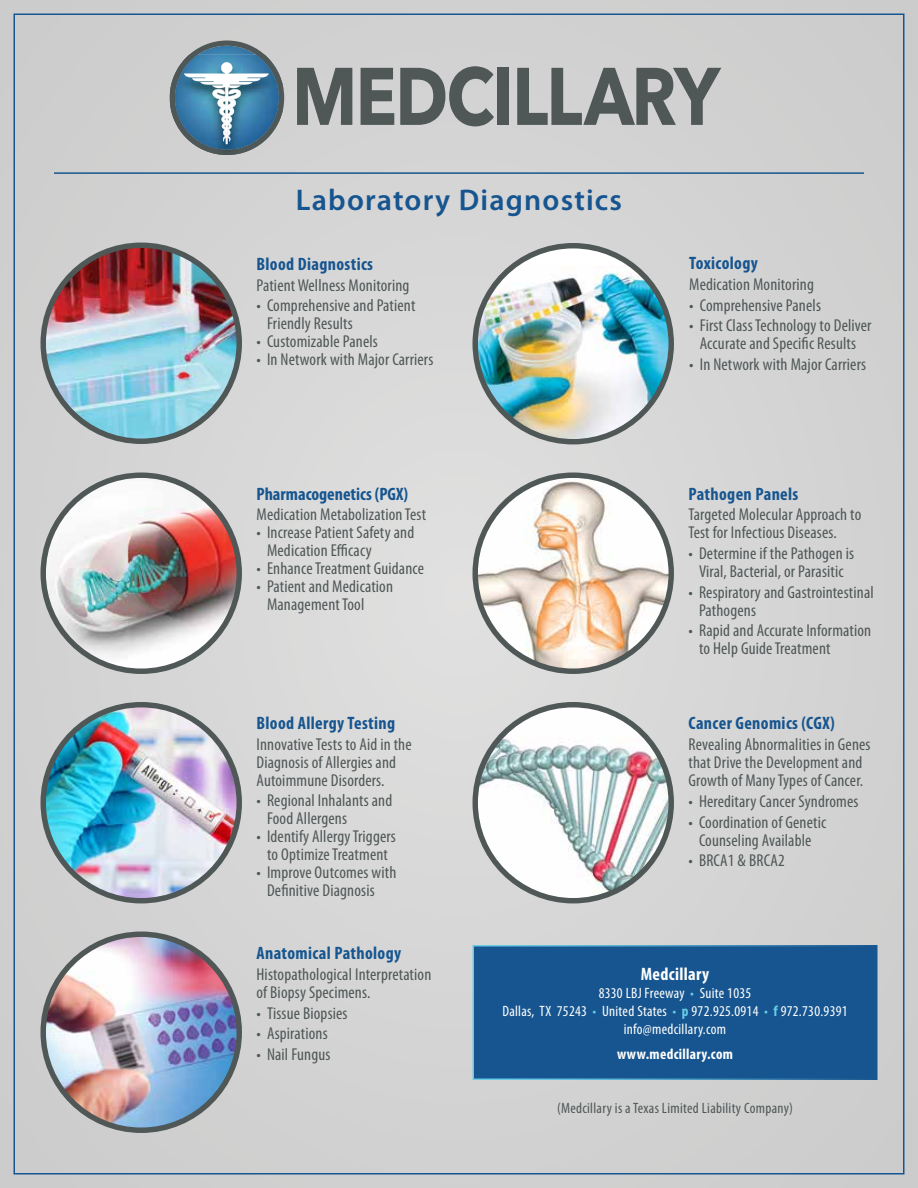
<style>
.page{position:relative;width:918px;height:1188px;background:#d4d3d3}
.page>*{position:absolute;margin:0;border:0;box-sizing:border-box;transform-origin:0 0}
.t1{font:600 30px "Myriad Pro";letter-spacing:.04em;color:#16558f}
.t2{font:700 condensed 18px "Myriad Pro";letter-spacing:.02em;color:#16558f}
.t3{font:700 condensed 18px "Myriad Pro";color:#16558f}
.t4{font:700 condensed 18px "Myriad Pro";letter-spacing:.02em;color:#fff}
.t5{font:condensed 17.25px/18px "Myriad Pro";letter-spacing:.01em;color:#4f5757}
.t6{font:condensed 15px/18px "Myriad Pro";letter-spacing:.02em;color:#fff;text-align:center}
.t7{font:condensed 15px "Myriad Pro";letter-spacing:.02em;color:#4f5757}
.t8{font:700 condensed 15px "Myriad Pro";letter-spacing:.02em;color:#fff}
.s1{color:#68cce7}
.s2{font-weight:700;color:#68cce7}
</style>
<div class="page">
<div style="left:473px;top:946px;width:404px;height:133px;background:#16558f"></div>
<img style="left:475px;top:478px;width:196px;height:193px">
<div style="left:473px;top:473px;width:201px;height:201px;border:5px solid #4f5757;border-radius:50%"></div>
<img style="left:43px;top:934px;width:196px;height:196px;border-radius:98px">
<div style="left:41px;top:932px;width:201px;height:201px;border:5px solid #4f5757;border-radius:50%"></div>
<img style="left:43px;top:705px;width:196px;height:196px;border-radius:98px">
<div style="left:41px;top:702px;width:201px;height:201px;border:5px solid #4f5757;border-radius:50%"></div>
<img style="left:43px;top:245px;width:196px;height:196px;border-radius:98px">
<div style="left:41px;top:243px;width:201px;height:201px;border:5px solid #4f5757;border-radius:50%"></div>
<svg style="left:475px;top:246px;width:196px;height:196px;background:#e6e7e7"></svg>
<img style="left:475px;top:266px;width:196px;height:174px">
<div style="left:473px;top:243px;width:201px;height:201px;border:5px solid #4f5757;border-radius:50%"></div>
<img style="left:475px;top:705px;width:196px;height:196px;border-radius:98px">
<div style="left:473px;top:702px;width:201px;height:201px;border:5px solid #4f5757;border-radius:50%"></div>
<img style="left:43px;top:475px;width:196px;height:196px;border-radius:98px">
<div style="left:41px;top:473px;width:201px;height:201px;border:5px solid #4f5757;border-radius:50%"></div>
<hr style="left:54px;top:172px;width:810px;height:2px;background:#16558f">
<svg style="left:170px;top:40px;width:114px;height:115px"></svg>
<svg style="left:297px;top:68px;width:55px;height:57px"></svg>
<svg style="left:361px;top:68px;width:33px;height:57px"></svg>
<svg style="left:400px;top:66px;width:94px;height:60px"></svg>
<div style="left:497px;top:68px;width:12px;height:57px;background:#4f5757"></div>
<svg style="left:517px;top:68px;width:204px;height:57px"></svg>
<h1 class="t1" style="left:296px;top:181px;width:328px">Laboratory Diagnostics</h1>
<p class="t2" style="left:256px;top:253px;width:118px">Blood Diagnostics</p>
<p class="t5" style="left:256px;top:276px;width:154px">Patient Wellness Monitoring</p>
<p class="t5" style="left:267px;top:296px;width:150px;text-indent:-11px">• Comprehensive and Patient<br>Friendly Results</p>
<p class="t5" style="left:256px;top:332px;width:123px">• Customizable Panels</p>
<p class="t5" style="left:256px;top:350px;width:178px">• In Network with Major Carriers</p>
<p class="t3" style="left:256px;top:482px;width:153px">Pharmacogenetics (PGX)</p>
<p class="t5" style="left:256px;top:505px;width:171px">Medication Metabolization Test</p>
<p class="t5" style="left:267px;top:523px;width:149px;text-indent:-11px">• Increase Patient Safety and<br>Medication Efficacy</p>
<p class="t5" style="left:256px;top:559px;width:169px">• Enhance Treatment Guidance</p>
<p class="t5" style="left:267px;top:577px;width:128px;text-indent:-11px">• Patient and Medication<br>Management Tool</p>
<p class="t2" style="left:256px;top:712px;width:140px">Blood Allergy Testing</p>
<p class="t5" style="left:256px;top:735px;width:157px">Innovative Tests to Aid in the<br>Diagnosis of Allergies and<br>Autoimmune Disorders.</p>
<p class="t5" style="left:267px;top:791px;width:127px;text-indent:-11px">• Regional Inhalants and<br>Food Allergens</p>
<p class="t5" style="left:256px;top:827px;width:141px;text-align:center">• Identify Allergy Triggers to Optimize Treatment</p>
<p class="t5" style="left:267px;top:863px;width:131px;text-indent:-11px">• Improve Outcomes with<br>Definitive Diagnosis</p>
<p class="t2" style="left:689px;top:252px;width:70px">Toxicology</p>
<p class="t5" style="left:689px;top:275px;width:126px">Medication Monitoring</p>
<p class="t5" style="left:689px;top:296px;width:133px">• Comprehensive Panels</p>
<p class="t5" style="left:689px;top:316px;width:184px;text-align:center">• First Class Technology to Deliver<br>Accurate and Specific Results</p>
<p class="t5" style="left:689px;top:355px;width:178px">• In Network with Major Carriers</p>
<p class="t2" style="left:688px;top:482px;width:111px">Pathogen Panels</p>
<p class="t5" style="left:688px;top:505px;width:174px">Targeted Molecular Approach to<br>Test for Infectious Diseases.</p>
<p class="t5" style="left:688px;top:544px;width:167px;text-align:center">• Determine if the Pathogen is<br>Viral, Bacterial, or Parasitic</p>
<p class="t5" style="left:699px;top:583px;width:176px;text-indent:-11px">• Respiratory and Gastrointestinal<br>Pathogens</p>
<p class="t5" style="left:699px;top:621px;width:174px;text-indent:-11px">• Rapid and Accurate Information to Help Guide Treatment</p>
<p class="t2" style="left:688px;top:712px;width:148px">Cancer Genomics (CGX)</p>
<p class="t5" style="left:688px;top:735px;width:184px">Revealing Abnormalities in Genes that Drive the Development and<br>Growth of Many Types of Cancer.</p>
<p class="t5" style="left:688px;top:792px;width:171px">• Hereditary Cancer Syndromes</p>
<p class="t5" style="left:688px;top:813px;width:139px;text-align:center">• Coordination of Genetic<br>Counseling Available</p>
<p class="t5" style="left:688px;top:851px;width:98px">• BRCA1 &amp; BRCA2</p>
<p class="t2" style="left:256px;top:942px;width:146px">Anatomical Pathology</p>
<p class="t5" style="left:256px;top:965px;width:176px">Histopathological Interpretation of Biopsy Specimens.</p>
<p class="t5" style="left:256px;top:1004px;width:93px">• Tissue Biopsies</p>
<p class="t5" style="left:256px;top:1024px;width:73px">• Aspirations</p>
<p class="t5" style="left:256px;top:1045px;width:75px">• Nail Fungus</p>
<p class="t4" style="left:641px;top:963px;width:70px">Medcillary</p>
<p class="t6" style="left:502px;top:984px;width:347px">8330 LBJ Freeway <span class="s1">•</span> Suite 1035<br>Dallas, TX 75243 <span class="s1">•</span> United States <span class="s1">•</span> <span class="s2">p</span> 972.925.0914 <span class="s1">•</span> <span class="s2">f</span> 972.730.9391 info@medcillary.com</p>
<p class="t8" style="left:617px;top:1044px;width:117px">www.medcillary.com</p>
<p class="t7" style="left:557px;top:1099px;width:237px">(Medcillary is a Texas Limited Liability Company)</p>
</div>
